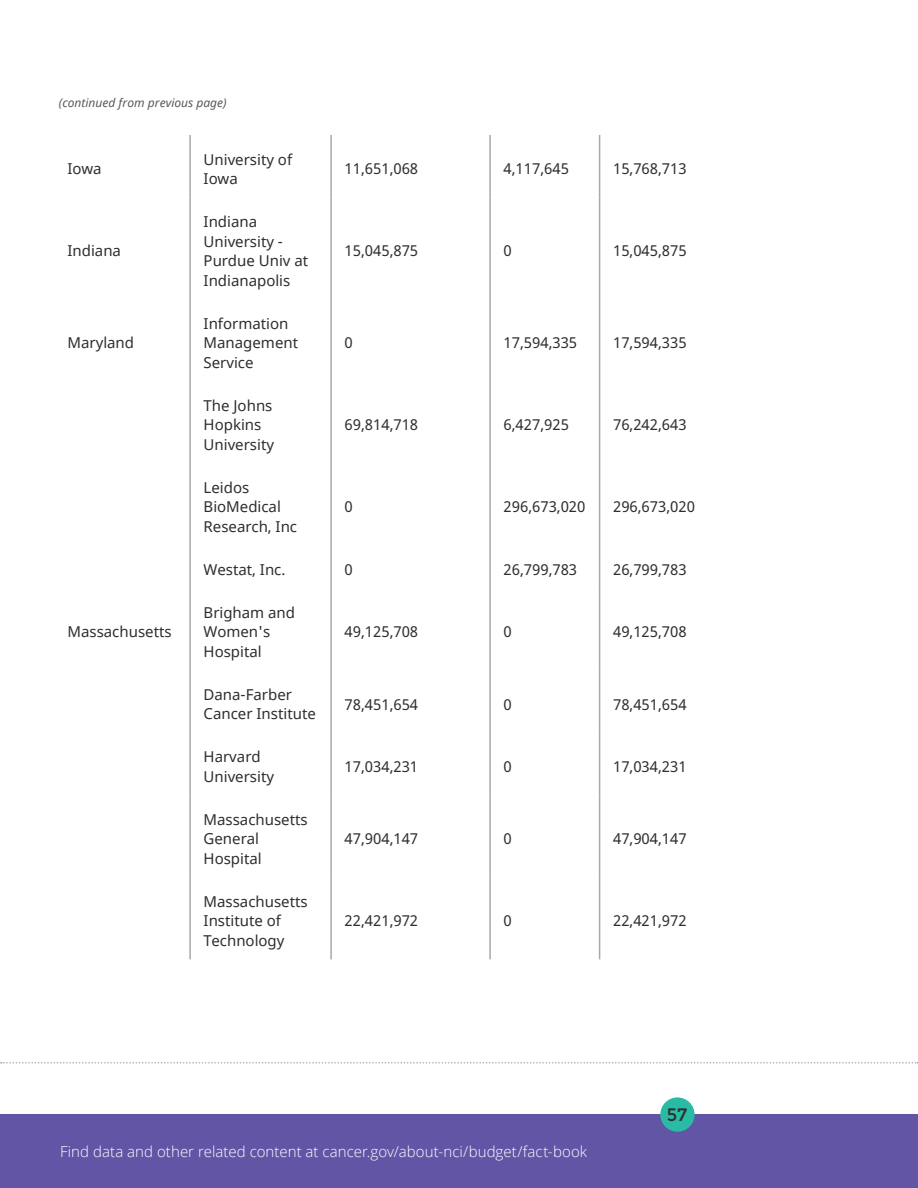
<style>
.page{position:relative;width:918px;height:1188px;background:#fff}
.page>*{position:absolute;margin:0;border:0;box-sizing:border-box;transform-origin:0 0}
.t1{font:18px "Montserrat";color:#2e2e2e}
.Bold_H4{font:15px/19.5px "Noto Sans";color:#2e2e2e}
.t2{font:300 15px "Open Sans";letter-spacing:.005em;color:#fff}
.Table_Subtitle{font:italic 12px "Noto Sans";color:#585858}
</style>
<div class="page">
<div style="left:0;top:1115px;width:918px;height:73px;background:#6255a6"></div>
<div style="left:660px;top:1097px;width:35px;height:35px;background:#29bba4;border-radius:50%"></div>
<svg style="left:1px;top:1062px;width:917px;height:2px"></svg>
<hr style="left:189px;top:135px;width:2px;height:63px;background:#a6a8ab">
<hr style="left:330px;top:135px;width:2px;height:63px;background:#a6a8ab">
<hr style="left:489px;top:135px;width:2px;height:63px;background:#a6a8ab">
<hr style="left:599px;top:135px;width:1px;height:63px;background:#a6a8ab">
<hr style="left:189px;top:198px;width:2px;height:101px;background:#a6a8ab">
<hr style="left:330px;top:198px;width:2px;height:101px;background:#a6a8ab">
<hr style="left:489px;top:198px;width:2px;height:101px;background:#a6a8ab">
<hr style="left:599px;top:198px;width:1px;height:101px;background:#a6a8ab">
<hr style="left:189px;top:299px;width:2px;height:82px;background:#a6a8ab">
<hr style="left:330px;top:299px;width:2px;height:82px;background:#a6a8ab">
<hr style="left:489px;top:299px;width:2px;height:82px;background:#a6a8ab">
<hr style="left:599px;top:299px;width:1px;height:82px;background:#a6a8ab">
<hr style="left:189px;top:381px;width:2px;height:82px;background:#a6a8ab">
<hr style="left:330px;top:381px;width:2px;height:82px;background:#a6a8ab">
<hr style="left:489px;top:381px;width:2px;height:82px;background:#a6a8ab">
<hr style="left:599px;top:381px;width:1px;height:82px;background:#a6a8ab">
<hr style="left:189px;top:463px;width:2px;height:82px;background:#a6a8ab">
<hr style="left:330px;top:463px;width:2px;height:82px;background:#a6a8ab">
<hr style="left:489px;top:463px;width:2px;height:82px;background:#a6a8ab">
<hr style="left:599px;top:463px;width:1px;height:82px;background:#a6a8ab">
<hr style="left:189px;top:545px;width:2px;height:43px;background:#a6a8ab">
<hr style="left:330px;top:545px;width:2px;height:43px;background:#a6a8ab">
<hr style="left:489px;top:545px;width:2px;height:43px;background:#a6a8ab">
<hr style="left:599px;top:545px;width:1px;height:43px;background:#a6a8ab">
<hr style="left:189px;top:588px;width:2px;height:82px;background:#a6a8ab">
<hr style="left:330px;top:588px;width:2px;height:82px;background:#a6a8ab">
<hr style="left:489px;top:588px;width:2px;height:82px;background:#a6a8ab">
<hr style="left:599px;top:588px;width:1px;height:82px;background:#a6a8ab">
<hr style="left:189px;top:670px;width:2px;height:63px;background:#a6a8ab">
<hr style="left:330px;top:670px;width:2px;height:63px;background:#a6a8ab">
<hr style="left:489px;top:670px;width:2px;height:63px;background:#a6a8ab">
<hr style="left:599px;top:670px;width:1px;height:63px;background:#a6a8ab">
<hr style="left:189px;top:733px;width:2px;height:62px;background:#a6a8ab">
<hr style="left:330px;top:733px;width:2px;height:62px;background:#a6a8ab">
<hr style="left:489px;top:733px;width:2px;height:62px;background:#a6a8ab">
<hr style="left:599px;top:733px;width:1px;height:62px;background:#a6a8ab">
<hr style="left:189px;top:795px;width:2px;height:82px;background:#a6a8ab">
<hr style="left:330px;top:795px;width:2px;height:82px;background:#a6a8ab">
<hr style="left:489px;top:795px;width:2px;height:82px;background:#a6a8ab">
<hr style="left:599px;top:795px;width:1px;height:82px;background:#a6a8ab">
<hr style="left:189px;top:877px;width:2px;height:82px;background:#a6a8ab">
<hr style="left:330px;top:877px;width:2px;height:82px;background:#a6a8ab">
<hr style="left:489px;top:877px;width:2px;height:82px;background:#a6a8ab">
<hr style="left:599px;top:877px;width:1px;height:82px;background:#a6a8ab">
<p class="Table_Subtitle" style="left:59px;top:94px;width:169px">(continued from previous page)</p>
<p class="Bold_H4" style="left:68px;top:160px;width:36px">Iowa</p>
<p class="Bold_H4" style="left:204px;top:150px;width:90px">University of<br>Iowa</p>
<p class="Bold_H4" style="left:345px;top:160px;width:75px">11,651,068</p>
<p class="Bold_H4" style="left:504px;top:160px;width:67px">4,117,645</p>
<p class="Bold_H4" style="left:613px;top:160px;width:75px">15,768,713</p>
<p class="Bold_H4" style="left:68px;top:242px;width:55px">Indiana</p>
<p class="Bold_H4" style="left:204px;top:212px;width:106px">Indiana<br>University -<br>Purdue Univ at<br>Indianapolis</p>
<p class="Bold_H4" style="left:345px;top:242px;width:75px">15,045,875</p>
<p class="Bold_H4" style="left:504px;top:242px;width:10px">0</p>
<p class="Bold_H4" style="left:613px;top:242px;width:75px">15,045,875</p>
<p class="Bold_H4" style="left:68px;top:333px;width:68px">Maryland</p>
<p class="Bold_H4" style="left:204px;top:314px;width:96px">Information<br>Management<br>Service</p>
<p class="Bold_H4" style="left:345px;top:333px;width:10px">0</p>
<p class="Bold_H4" style="left:504px;top:333px;width:75px">17,594,335</p>
<p class="Bold_H4" style="left:613px;top:333px;width:75px">17,594,335</p>
<p class="Bold_H4" style="left:204px;top:396px;width:72px">The Johns<br>Hopkins<br>University</p>
<p class="Bold_H4" style="left:345px;top:415px;width:75px">69,814,718</p>
<p class="Bold_H4" style="left:504px;top:415px;width:67px">6,427,925</p>
<p class="Bold_H4" style="left:613px;top:415px;width:75px">76,242,643</p>
<p class="Bold_H4" style="left:204px;top:478px;width:95px">Leidos<br>BioMedical<br>Research, Inc</p>
<p class="Bold_H4" style="left:345px;top:498px;width:10px">0</p>
<p class="Bold_H4" style="left:504px;top:498px;width:83px">296,673,020</p>
<p class="Bold_H4" style="left:613px;top:498px;width:83px">296,673,020</p>
<p class="Bold_H4" style="left:204px;top:560px;width:83px">Westat, Inc.</p>
<p class="Bold_H4" style="left:345px;top:560px;width:10px">0</p>
<p class="Bold_H4" style="left:504px;top:560px;width:75px">26,799,783</p>
<p class="Bold_H4" style="left:613px;top:560px;width:75px">26,799,783</p>
<p class="Bold_H4" style="left:68px;top:623px;width:106px">Massachusetts</p>
<p class="Bold_H4" style="left:204px;top:603px;width:93px">Brigham and<br>Women's<br>Hospital</p>
<p class="Bold_H4" style="left:345px;top:623px;width:75px">49,125,708</p>
<p class="Bold_H4" style="left:504px;top:623px;width:10px">0</p>
<p class="Bold_H4" style="left:613px;top:623px;width:75px">49,125,708</p>
<p class="Bold_H4" style="left:204px;top:685px;width:114px">Dana-Farber<br>Cancer Institute</p>
<p class="Bold_H4" style="left:345px;top:695px;width:75px">78,451,654</p>
<p class="Bold_H4" style="left:504px;top:695px;width:10px">0</p>
<p class="Bold_H4" style="left:613px;top:695px;width:75px">78,451,654</p>
<p class="Bold_H4" style="left:204px;top:748px;width:72px">Harvard<br>University</p>
<p class="Bold_H4" style="left:345px;top:757px;width:75px">17,034,231</p>
<p class="Bold_H4" style="left:504px;top:757px;width:10px">0</p>
<p class="Bold_H4" style="left:613px;top:757px;width:75px">17,034,231</p>
<p class="Bold_H4" style="left:204px;top:810px;width:106px">Massachusetts<br>General<br>Hospital</p>
<p class="Bold_H4" style="left:345px;top:830px;width:75px">47,904,147</p>
<p class="Bold_H4" style="left:504px;top:830px;width:10px">0</p>
<p class="Bold_H4" style="left:613px;top:830px;width:75px">47,904,147</p>
<p class="Bold_H4" style="left:204px;top:892px;width:106px">Massachusetts<br>Institute of<br>Technology</p>
<p class="Bold_H4" style="left:345px;top:912px;width:75px">22,421,972</p>
<p class="Bold_H4" style="left:504px;top:912px;width:10px">0</p>
<p class="Bold_H4" style="left:613px;top:912px;width:75px">22,421,972</p>
<p class="t1" style="left:667px;top:1104px;width:22px">57</p>
<p class="t2" style="left:60px;top:1141px;width:529px">Find data and other related content at cancer.gov/about-nci/budget/fact-book</p>
</div>
